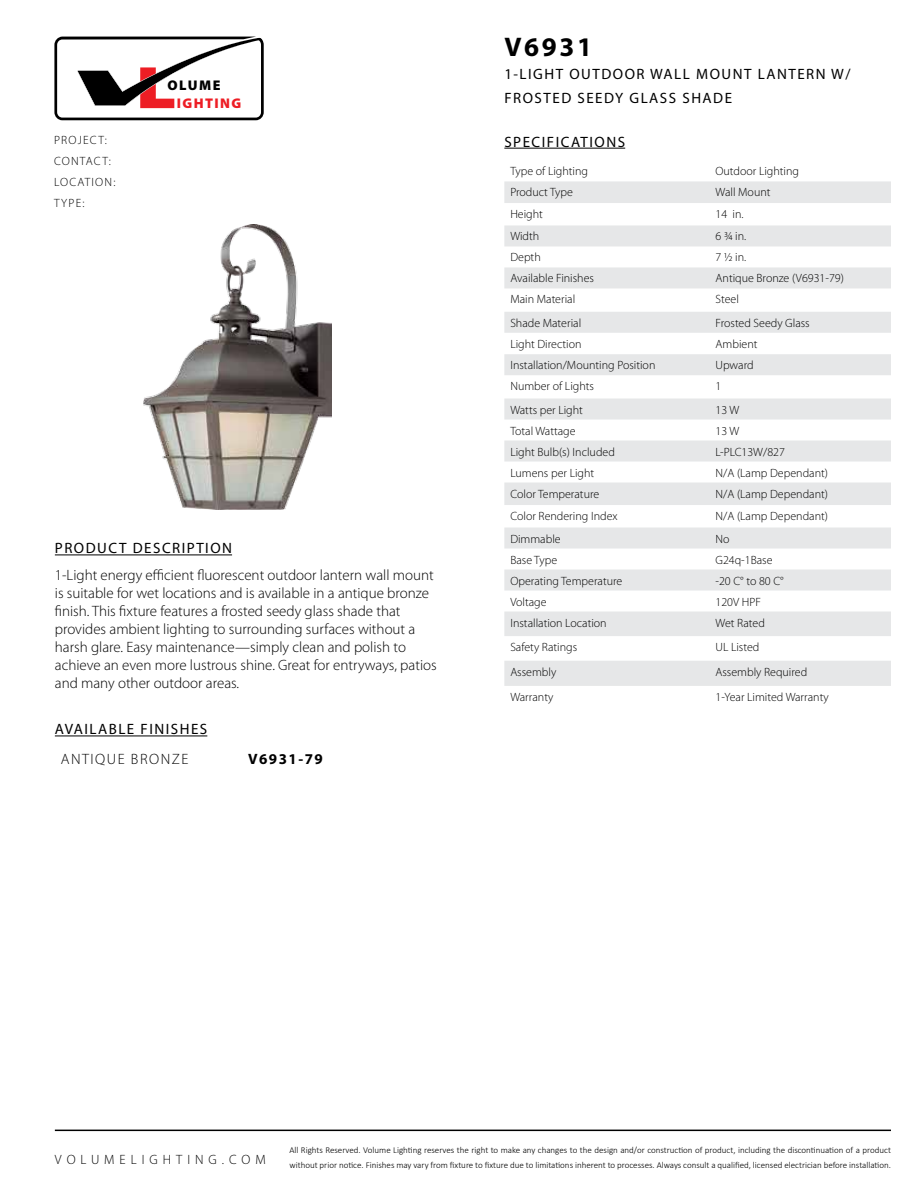
<style>
.page{position:relative;width:918px;height:1188px;background:#fff}
.page>*{position:absolute;margin:0;border:0;box-sizing:border-box;transform-origin:0 0}
.t1{font:700 27px "Myriad Pro";letter-spacing:.1em;color:#000}
.t2{font:300 15px/18px "Myriad Pro";color:#000}
.t3{font:15px/23.4px "Myriad Pro";letter-spacing:.1em;color:#000}
.t4{font:300 15px "Myriad Pro";letter-spacing:.1em;color:#000}
.t5{font:700 15px "Myriad Pro";letter-spacing:.1em;color:#000}
.t6{font:900 14.1px "Myriad Pro";letter-spacing:.1em;color:#ed1d24}
.t7{font:900 14.1px "Myriad Pro";letter-spacing:.1em;color:#000}
.t8{font:300 13.5px "Myriad Pro";letter-spacing:.375em;color:#000}
.t9{font:300 12px "Myriad Pro";color:#000}
.t10{font:300 12px/21px "Myriad Pro";letter-spacing:.1em;color:#000}
.t11{font:300 9px/15px "Calibri";color:#000}
</style>
<div class="page">
<hr style="left:55px;top:1130px;width:836px;height:1px;background:#000">
<hr style="left:55px;top:555px;width:177px;height:1px;background:#000">
<hr style="left:504px;top:148px;width:121px;height:1px;background:#000">
<svg style="left:54px;top:37px;width:210px;height:83px"></svg>
<svg style="left:504px;top:181px;width:387px;height:505px;fill:#eeeff0"></svg>
<hr style="left:55px;top:736px;width:152px;height:1px;background:#000">
<img style="left:144px;top:224px;width:188px;height:285px">
<p class="t10" style="left:54px;top:130px;width:63px">PROJECT:<br>CONTACT:<br>LOCATION:<br>TYPE:</p>
<p class="t7" style="left:167px;top:76px;width:55px">OLUME</p>
<p class="t6" style="left:177px;top:94px;width:66px">IGHTING</p>
<p class="t3" style="left:55px;top:536px;width:179px">PRODUCT DESCRIPTION</p>
<p class="t2" style="left:55px;top:565px;width:383px">1-Light energy efficient fluorescent outdoor lantern wall mount is suitable for wet locations and is available in a antique bronze finish. This fixture features a frosted seedy glass shade that provides ambient lighting to surrounding surfaces without a harsh glare. Easy maintenance—simply clean and polish to achieve an even more lustrous shine. Great for entryways, patios and many other outdoor areas.</p>
<p class="t3" style="left:55px;top:717px;width:154px">AVAILABLE FINISHES</p>
<p class="t4" style="left:61px;top:750px;width:129px">ANTIQUE BRONZE</p>
<p class="t5" style="left:248px;top:749px;width:76px">V6931-79</p>
<h1 class="t1" style="left:504px;top:30px;width:89px">V6931</h1>
<p class="t3" style="left:504px;top:62px;width:348px">1-LIGHT OUTDOOR WALL MOUNT LANTERN W/<br>FROSTED SEEDY GLASS SHADE</p>
<p class="t3" style="left:504px;top:130px;width:122px">SPECIFICATIONS</p>
<p class="t9" style="left:510px;top:164px;width:79px">Type of Lighting</p>
<p class="t9" style="left:716px;top:164px;width:85px">Outdoor Lighting</p>
<p class="t9" style="left:510px;top:185px;width:64px">Product Type</p>
<p class="t9" style="left:716px;top:185px;width:56px">Wall Mount</p>
<p class="t9" style="left:510px;top:207px;width:34px">Height</p>
<p class="t9" style="left:716px;top:207px;width:29px">14 in.</p>
<p class="t9" style="left:510px;top:229px;width:30px">Width</p>
<p class="t9" style="left:716px;top:229px;width:32px">6 ¾ in.</p>
<p class="t9" style="left:510px;top:250px;width:32px">Depth</p>
<p class="t9" style="left:716px;top:250px;width:32px">7 ½ in.</p>
<p class="t9" style="left:510px;top:271px;width:85px">Available Finishes</p>
<p class="t9" style="left:716px;top:271px;width:130px">Antique Bronze (V6931-79)</p>
<p class="t9" style="left:510px;top:292px;width:66px">Main Material</p>
<p class="t9" style="left:716px;top:292px;width:25px">Steel</p>
<p class="t9" style="left:510px;top:316px;width:72px">Shade Material</p>
<p class="t9" style="left:716px;top:316px;width:96px">Frosted Seedy Glass</p>
<p class="t9" style="left:510px;top:337px;width:73px">Light Direction</p>
<p class="t9" style="left:716px;top:337px;width:43px">Ambient</p>
<p class="t9" style="left:510px;top:358px;width:147px">Installation/Mounting Position</p>
<p class="t9" style="left:716px;top:358px;width:40px">Upward</p>
<p class="t9" style="left:510px;top:379px;width:85px">Number of Lights</p>
<p class="t9" style="left:716px;top:379px;width:7px">1</p>
<p class="t9" style="left:510px;top:402px;width:74px">Watts per Light</p>
<p class="t9" style="left:716px;top:402px;width:25px">13 W</p>
<p class="t9" style="left:510px;top:423px;width:67px">Total Wattage</p>
<p class="t9" style="left:716px;top:423px;width:25px">13 W</p>
<p class="t9" style="left:510px;top:444px;width:106px">Light Bulb(s) Included</p>
<p class="t9" style="left:716px;top:444px;width:71px">L-PLC13W/827</p>
<p class="t9" style="left:510px;top:465px;width:85px">Lumens per Light</p>
<p class="t9" style="left:716px;top:465px;width:114px">N/A (Lamp Dependant)</p>
<p class="t9" style="left:510px;top:486px;width:90px">Color Temperature</p>
<p class="t9" style="left:716px;top:486px;width:114px">N/A (Lamp Dependant)</p>
<p class="t9" style="left:510px;top:509px;width:109px">Color Rendering Index</p>
<p class="t9" style="left:716px;top:509px;width:114px">N/A (Lamp Dependant)</p>
<p class="t9" style="left:510px;top:531px;width:52px">Dimmable</p>
<p class="t9" style="left:716px;top:531px;width:16px">No</p>
<p class="t9" style="left:510px;top:552px;width:48px">Base Type</p>
<p class="t9" style="left:716px;top:552px;width:58px">G24q-1Base</p>
<p class="t9" style="left:510px;top:573px;width:113px">Operating Temperature</p>
<p class="t9" style="left:716px;top:573px;width:70px">-20 C° to 80 C°</p>
<p class="t9" style="left:510px;top:594px;width:38px">Voltage</p>
<p class="t9" style="left:716px;top:594px;width:47px">120V HPF</p>
<p class="t9" style="left:510px;top:615px;width:98px">Installation Location</p>
<p class="t9" style="left:716px;top:615px;width:51px">Wet Rated</p>
<p class="t9" style="left:510px;top:640px;width:68px">Safety Ratings</p>
<p class="t9" style="left:716px;top:640px;width:45px">UL Listed</p>
<p class="t9" style="left:510px;top:664px;width:47px">Assembly</p>
<p class="t9" style="left:716px;top:664px;width:93px">Assembly Required</p>
<p class="t9" style="left:510px;top:690px;width:45px">Warranty</p>
<p class="t9" style="left:716px;top:690px;width:115px">1-Year Limited Warranty</p>
<p class="t8" style="left:55px;top:1151px;width:212px">VOLUMELIGHTING.COM</p>
<p class="t11" style="left:289px;top:1142px;width:603px">All Rights Reserved. Volume Lighting reserves the right to make any changes to the design and/or construction of product, including the discontinuation of a product without prior notice. Finishes may vary from fixture to fixture due to limitations inherent to processes. Always consult a qualified, licensed electrician before installation.</p>
</div>
